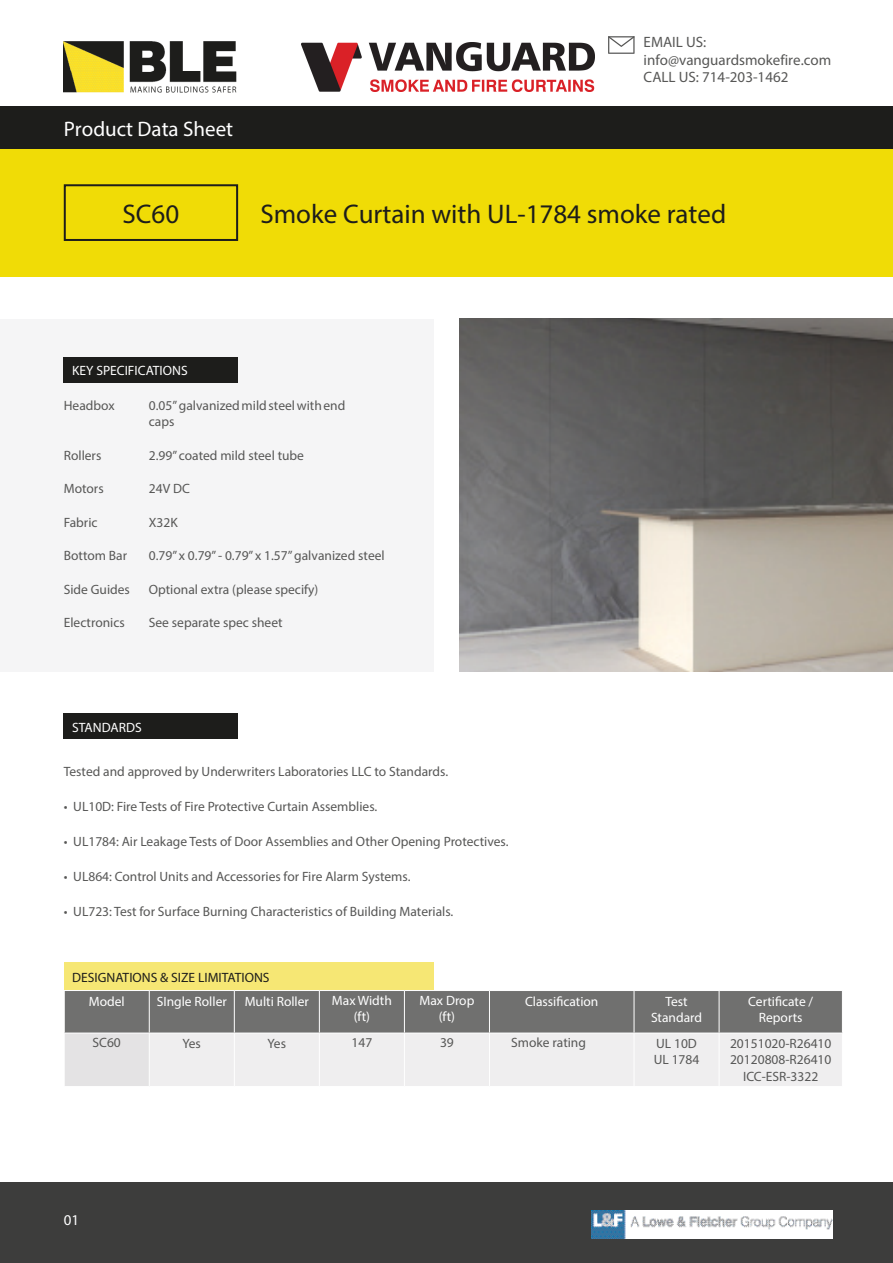
<style>
.page{position:relative;width:893px;height:1263px;background:#fff}
.page>*{position:absolute;margin:0;border:0;box-sizing:border-box;transform-origin:0 0}
.t1{font:27px "Myriad Pro";color:#1d1d1b}
.t2{font:21px "Myriad Pro";color:#fff}
.t3{font:15px/17.7px "Myriad Pro";color:#575756}
.t4{font:15px "Myriad Pro";color:#fff}
.Copy_9pt{font:13.5px/16.5px "Myriad Pro";color:#575756}
.t5{font:13.5px/16.2px "Myriad Pro";color:#fff;text-align:center}
.t6{font:13.5px "Myriad Pro";color:#1d1d1b}
</style>
<div class="page">
<div style="left:0;top:106px;width:893px;height:43px;background:#1d1d1b"></div>
<img style="left:64px;top:41px;width:172px;height:52px">
<div style="left:0;top:1182px;width:893px;height:81px;background:#3d3d3c"></div>
<div style="left:0;top:319px;width:434px;height:353px;background:#f5f5f6"></div>
<div style="left:0;top:149px;width:893px;height:127px;background:#f0dc06"></div>
<div style="left:64px;top:357px;width:174px;height:26px;background:#1d1d1b"></div>
<div style="left:64px;top:184px;width:174px;height:57px;border:2px solid #1d1d1b"></div>
<img style="left:459px;top:319px;width:434px;height:353px">
<div style="left:64px;top:962px;width:370px;height:28px;background:#f6e774"></div>
<svg style="left:65px;top:991px;width:777px;height:95px;background:#b7b6b6"></svg>
<hr style="left:149px;top:991px;width:1px;height:41px;background:#fff">
<hr style="left:234px;top:991px;width:1px;height:41px;background:#fff">
<hr style="left:319px;top:991px;width:1px;height:41px;background:#fff">
<hr style="left:404px;top:991px;width:1px;height:41px;background:#fff">
<hr style="left:489px;top:991px;width:1px;height:41px;background:#fff">
<hr style="left:634px;top:991px;width:1px;height:41px;background:#fff">
<hr style="left:719px;top:991px;width:1px;height:41px;background:#fff">
<hr style="left:64px;top:1032px;width:85px;height:1px;background:#fff">
<hr style="left:149px;top:1032px;width:85px;height:1px;background:#fff">
<hr style="left:149px;top:1033px;width:1px;height:53px;background:#fff">
<hr style="left:234px;top:1032px;width:85px;height:1px;background:#fff">
<hr style="left:234px;top:1033px;width:1px;height:53px;background:#fff">
<hr style="left:319px;top:1032px;width:85px;height:1px;background:#fff">
<hr style="left:319px;top:1033px;width:1px;height:53px;background:#fff">
<hr style="left:404px;top:1032px;width:85px;height:1px;background:#fff">
<hr style="left:404px;top:1033px;width:1px;height:53px;background:#fff">
<hr style="left:489px;top:1032px;width:145px;height:1px;background:#fff">
<hr style="left:489px;top:1033px;width:1px;height:53px;background:#fff">
<hr style="left:634px;top:1032px;width:85px;height:1px;background:#fff">
<hr style="left:634px;top:1033px;width:1px;height:53px;background:#fff">
<hr style="left:719px;top:1032px;width:124px;height:1px;background:#fff">
<hr style="left:719px;top:1033px;width:1px;height:53px;background:#fff">
<div style="left:64px;top:714px;width:174px;height:25px;background:#1d1d1b"></div>
<img style="left:591px;top:1210px;width:241px;height:28px">
<svg style="left:608px;top:36px;width:27px;height:18px"></svg>
<img style="left:301px;top:42px;width:293px;height:50px">
<p class="t2" style="left:64px;top:116px;width:171px">Product Data Sheet</p>
<p class="t1" style="left:123px;top:197px;width:58px">SC60</p>
<p class="t3" style="left:644px;top:33px;width:189px">EMAIL US: info@vanguardsmokefire.com<br>CALL US: 714-203-1462</p>
<p class="t1" style="left:260px;top:197px;width:467px">Smoke Curtain with UL-1784 smoke rated</p>
<p class="t5" style="left:72px;top:362px;width:117px">KEY SPECIFICATIONS</p>
<p class="Copy_9pt" style="left:64px;top:397px;width:52px">Headbox</p>
<p class="Copy_9pt" style="left:64px;top:447px;width:39px">Rollers</p>
<p class="Copy_9pt" style="left:64px;top:480px;width:41px">Motors</p>
<p class="Copy_9pt" style="left:64px;top:514px;width:35px">Fabric</p>
<p class="Copy_9pt" style="left:149px;top:397px;width:198px">0.05” galvanized mild steel with end caps</p>
<p class="Copy_9pt" style="left:149px;top:447px;width:157px">2.99” coated mild steel tube</p>
<p class="Copy_9pt" style="left:149px;top:480px;width:43px">24V DC</p>
<p class="Copy_9pt" style="left:149px;top:514px;width:30px">X32K</p>
<p class="Copy_9pt" style="left:64px;top:547px;width:65px">Bottom Bar</p>
<p class="Copy_9pt" style="left:149px;top:547px;width:237px">0.79” x 0.79” - 0.79” x 1.57” galvanized steel</p>
<p class="Copy_9pt" style="left:64px;top:581px;width:68px">Side Guides</p>
<p class="Copy_9pt" style="left:149px;top:581px;width:171px">Optional extra (please specify)</p>
<p class="Copy_9pt" style="left:64px;top:614px;width:63px">Electronics</p>
<p class="Copy_9pt" style="left:149px;top:614px;width:135px">See separate spec sheet</p>
<p class="t5" style="left:72px;top:719px;width:71px">STANDARDS</p>
<p class="Copy_9pt" style="left:64px;top:762px;width:386px">Tested and approved by Underwriters Laboratories LLC to Standards.</p>
<p class="Copy_9pt" style="left:64px;top:797px;width:315px">• UL10D: Fire Tests of Fire Protective Curtain Assemblies.</p>
<p class="Copy_9pt" style="left:64px;top:832px;width:446px">• UL1784: Air Leakage Tests of Door Assemblies and Other Opening Protectives.</p>
<p class="Copy_9pt" style="left:64px;top:867px;width:348px">• UL864: Control Units and Accessories for Fire Alarm Systems.</p>
<p class="Copy_9pt" style="left:64px;top:902px;width:391px">• UL723: Test for Surface Burning Characteristics of Building Materials.</p>
<p class="t6" style="left:72px;top:969px;width:199px">DESIGNATIONS &amp; SIZE LIMITATIONS</p>
<p class="t5" style="left:89px;top:993px;width:37px">Model</p>
<p class="t5" style="left:157px;top:993px;width:72px">SIngle Roller</p>
<p class="t5" style="left:245px;top:993px;width:66px">Multi Roller</p>
<p class="t5" style="left:332px;top:992px;width:62px">Max Width (ft)</p>
<p class="t5" style="left:419px;top:992px;width:56px">Max Drop (ft)</p>
<p class="t5" style="left:525px;top:993px;width:75px">Classification</p>
<p class="t5" style="left:651px;top:993px;width:53px">Test<br>Standard</p>
<p class="t5" style="left:748px;top:993px;width:67px">Certificate /<br>Reports</p>
<p class="Copy_9pt" style="left:93px;top:1034px;width:30px">SC60</p>
<p class="Copy_9pt" style="left:183px;top:1035px;width:20px">Yes</p>
<p class="Copy_9pt" style="left:268px;top:1035px;width:20px">Yes</p>
<p class="Copy_9pt" style="left:351px;top:1034px;width:22px">147</p>
<p class="Copy_9pt" style="left:440px;top:1034px;width:15px">39</p>
<p class="Copy_9pt" style="left:511px;top:1034px;width:76px">Smoke rating</p>
<p class="Copy_9pt" style="left:656px;top:1035px;width:42px">UL 10D</p>
<p class="Copy_9pt" style="left:654px;top:1051px;width:47px">UL 1784</p>
<p class="Copy_9pt" style="left:730px;top:1035px;width:103px">20151020-R26410</p>
<p class="Copy_9pt" style="left:730px;top:1051px;width:103px">20120808-R26410</p>
<p class="Copy_9pt" style="left:743px;top:1067px;width:77px">ICC-ESR-3322</p>
<p class="t4" style="left:64px;top:1211px;width:17px">01</p>
</div>
